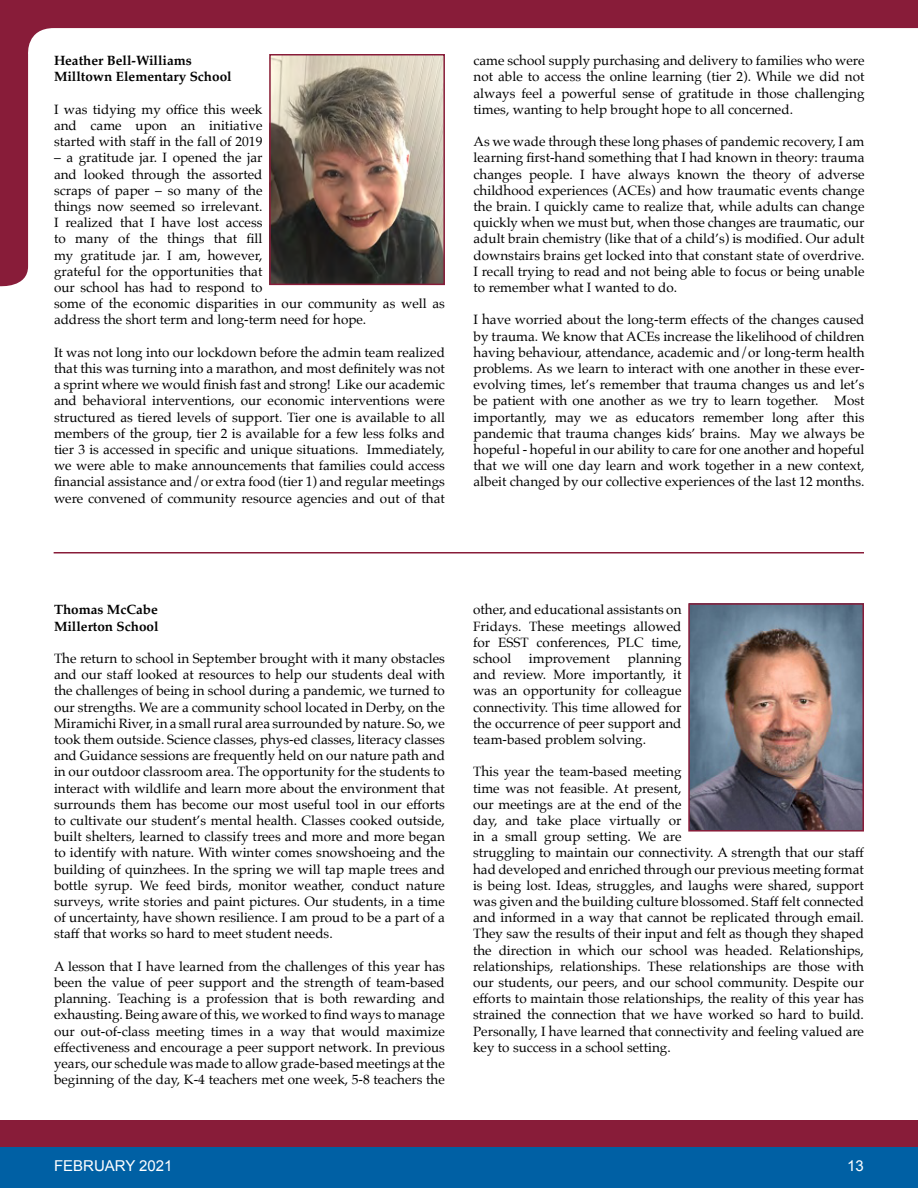
<style>
.page{position:relative;width:918px;height:1188px;background:#fff}
.page>*{position:absolute;margin:0;border:0;box-sizing:border-box;transform-origin:0 0}
.t1{font:15px "Arial";color:#fff}
.t2{font:13.5px/16.2px "Palatino";color:#000;text-align:justify}
.t3{font:700 13.5px/16.2px "Palatino";color:#000}
</style>
<div class="page">
<div style="left:0;top:1147px;width:918px;height:41px;background:#0060a4"></div>
<svg style="left:0;top:0;width:918px;height:287px"></svg>
<div style="left:0;top:1120px;width:918px;height:27px;background:#881c39"></div>
<img style="left:272px;top:57px;width:170px;height:225px">
<div style="left:269px;top:54px;width:176px;height:231px;border:2px solid #881c39"></div>
<hr style="left:54px;top:552px;width:810px;height:2px;background:#881c39">
<img style="left:691px;top:606px;width:170px;height:223px">
<div style="left:688px;top:603px;width:176px;height:229px;border:2px solid #881c39"></div>
<p class="t3" style="left:54px;top:52px;width:179px">Heather Bell-Williams<br>Milltown Elementary School</p>
<p class="t2" style="left:54px;top:101px;width:210px">I was tidying my office this week and came upon an initiative started with staff in the fall of 2019</p>
<p class="t2" style="left:54px;top:150px;width:392px;text-align:left">– a gratitude jar. I opened the jar<br>and looked through the assorted<br>scraps of paper – so many of the<br>things now seemed so irrelevant.<br>I realized that I have lost access<br>to many of the things that fill<br>my gratitude jar. I am, however,<br>grateful for the opportunities that<br>our school has had to respond to<br>some of the economic disparities in our community as well as address the short term and long-term need for hope.</p>
<p class="t2" style="left:54px;top:344px;width:392px">It was not long into our lockdown before the admin team realized that this was turning into a marathon, and most definitely was not a sprint where we would finish fast and strong! Like our academic and behavioral interventions, our economic interventions were structured as tiered levels of support. Tier one is available to all members of the group, tier 2 is available for a few less folks and tier 3 is accessed in specific and unique situations. Immediately, we were able to make announcements that families could access financial assistance and/or extra food (tier 1) and regular meetings were convened of community resource agencies and out of that</p>
<p class="t2" style="left:474px;top:52px;width:392px">came school supply purchasing and delivery to families who were not able to access the online learning (tier 2). While we did not always feel a powerful sense of gratitude in those challenging times, wanting to help brought hope to all concerned.</p>
<p class="t2" style="left:474px;top:133px;width:392px">As we wade through these long phases of pandemic recovery, I am learning first-hand something that I had known in theory: trauma changes people. I have always known the theory of adverse childhood experiences (ACEs) and how traumatic events change the brain. I quickly came to realize that, while adults can change quickly when we must but, when those changes are traumatic, our adult brain chemistry (like that of a child’s) is modified. Our adult downstairs brains get locked into that constant state of overdrive.<br>I recall trying to read and not being able to focus or being unable to remember what I wanted to do.</p>
<p class="t2" style="left:474px;top:312px;width:392px">I have worried about the long-term effects of the changes caused by trauma. We know that ACEs increase the likelihood of children having behaviour, attendance, academic and/or long-term health problems. As we learn to interact with one another in these ever&shy;evolving times, let’s remember that trauma changes us and let’s be patient with one another as we try to learn together. Most importantly, may we as educators remember long after this pandemic that trauma changes kids’ brains. May we always be hopeful - hopeful in our ability to care for one another and hopeful that we will one day learn and work together in a new context, albeit changed by our collective experiences of the last 12 months.</p>
<p class="t3" style="left:54px;top:601px;width:106px">Thomas McCabe<br>Millerton School</p>
<p class="t2" style="left:54px;top:650px;width:392px">The return to school in September brought with it many obstacles and our staff looked at resources to help our students deal with the challenges of being in school during a pandemic, we turned to our strengths. We are a community school located in Derby, on the Miramichi River, in a small rural area surrounded by nature. So, we took them outside. Science classes, phys-ed classes, literacy classes and Guidance sessions are frequently held on our nature path and in our outdoor classroom area. The opportunity for the students to interact with wildlife and learn more about the environment that surrounds them has become our most useful tool in our efforts to cultivate our student’s mental health. Classes cooked outside, built shelters, learned to classify trees and more and more began to identify with nature. With winter comes snowshoeing and the building of quinzhees. In the spring we will tap maple trees and bottle syrup. We feed birds, monitor weather, conduct nature surveys, write stories and paint pictures. Our students, in a time of uncertainty, have shown resilience. I am proud to be a part of a staff that works so hard to meet student needs.</p>
<p class="t2" style="left:54px;top:958px;width:392px">A lesson that I have learned from the challenges of this year has been the value of peer support and the strength of team-based planning. Teaching is a profession that is both rewarding and exhausting. Being aware of this, we worked to find ways to manage our out-of-class meeting times in a way that would maximize effectiveness and encourage a peer support network. In previous years, our schedule was made to allow grade-based meetings at the beginning of the day, K-4 teachers met one week, 5-8 teachers the</p>
<p class="t2" style="left:473px;top:602px;width:210px">other, and educational assistants on Fridays. These meetings allowed for ESST conferences, PLC time, school</p>
<p class="t2" style="left:473px;top:650px;width:210px;text-indent:155px">planning and review. More importantly, it was an opportunity for colleague connectivity. This time allowed for the occurrence of peer support and team-based problem solving.</p>
<p class="t2" style="left:473px;top:764px;width:392px;text-align:left">This year the team-based meeting<br>time was not feasible. At present,<br>our meetings are at the end of the<br>day, and take place virtually or<br>in a small group setting. We are<br>struggling to maintain our connectivity. A strength that our staff had developed and enriched through our previous meeting format is being lost. Ideas, struggles, and laughs were shared, support was given and the building culture blossomed. Staff felt connected and informed in a way that cannot be replicated through email.<br>They saw the results of their input and felt as though they shaped the direction in which our school was headed. Relationships, relationships, relationships. These relationships are those with our students, our peers, and our school community. Despite our efforts to maintain those relationships, the reality of this year has strained the connection that we have worked so hard to build.<br>Personally, I have learned that connectivity and feeling valued are key to success in a school setting.</p>
<p class="t2" style="left:529px;top:650px;width:83px">improvement</p>
<p class="t1" style="left:54px;top:1156px;width:120px">FEBRUARY 2021</p>
<p class="t1" style="left:847px;top:1156px;width:18px">13</p>
</div>
